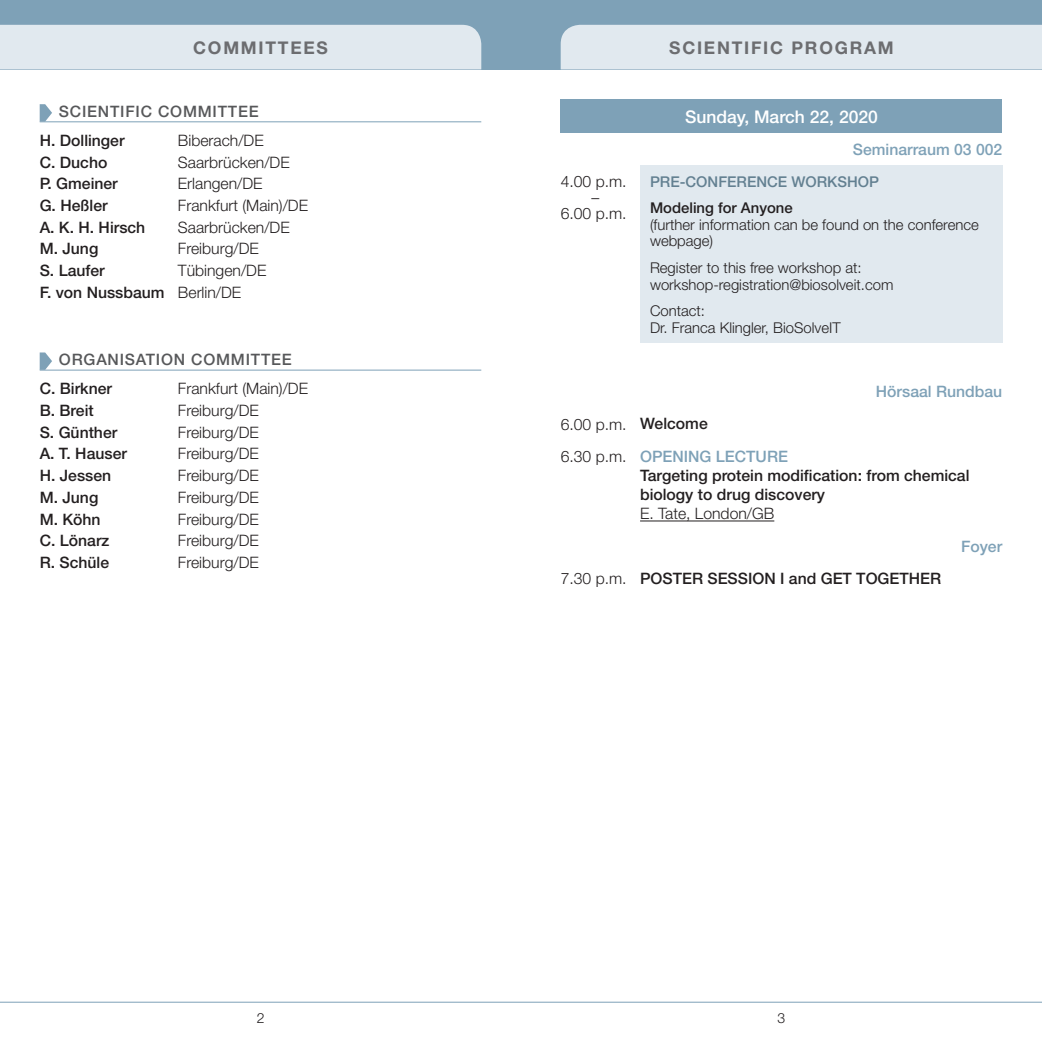
<style>
.page{position:relative;width:1042px;height:1042px;background:#fff}
.page>*{position:absolute;margin:0;border:0;box-sizing:border-box;transform-origin:0 0}
.t1{font:700 17.5px "Helvetica Neue";letter-spacing:.1em;color:#6c6d70}
.t2{font:500 17.5px "Helvetica Neue";color:#fff}
.t3{font:300 15.75px/15.8px "Helvetica Neue";color:#231f20}
.t4{font:500 15.75px/19.2px "Helvetica Neue";color:#231f20}
.t5{font:500 15.75px "Helvetica Neue";letter-spacing:.05em;color:#57585a}
.t6{font:500 15.75px "Helvetica Neue";color:#7ea1b7}
.t7{font:300 14.88px/16.6px "Helvetica Neue";color:#231f20}
.t8{font:500 14.88px "Helvetica Neue";color:#638091}
.t9{font:500 14.88px "Helvetica Neue";color:#231f20}
.t10{font:300 14px "Helvetica Neue";color:#231f20}
.s1{font-weight:500}
.s2{font-weight:500;color:#7ea1b7}
.s3{font-weight:300}
</style>
<div class="page">
<div style="left:0;top:0;width:1042px;height:69px;background:#7ea1b7"></div>
<div style="left:561px;top:25px;width:481px;height:44px;background:#e1e9ef"></div>
<div style="left:0;top:25px;width:481px;height:44px;background:#e1e9ef"></div>
<hr style="left:0;top:1002px;width:521px;height:1px;background:#7ea1b7">
<hr style="left:521px;top:1002px;width:521px;height:1px;background:#7ea1b7">
<hr style="left:40px;top:122px;width:441px;height:1px;background:#7ea1b7">
<hr style="left:40px;top:370px;width:441px;height:1px;background:#7ea1b7">
<svg style="left:40px;top:104px;width:12px;height:18px"></svg>
<svg style="left:40px;top:352px;width:12px;height:18px"></svg>
<div style="left:561px;top:99px;width:441px;height:34px;background:#7ea1b7"></div>
<div style="left:640px;top:165px;width:362px;height:178px;background:#e1e9ef"></div>
<hr style="left:640px;top:520px;width:134px;height:1px;background:#231f20">
<p class="t1" style="left:193px;top:37px;width:136px">COMMITTEES</p>
<p class="t5" style="left:59px;top:102px;width:201px">SCIENTIFIC COMMITTEE</p>
<p class="t4" style="left:40px;top:130px;width:86px">H. Dollinger</p>
<p class="t3" style="left:178px;top:132px;width:87px">Biberach/DE</p>
<p class="t4" style="left:40px;top:152px;width:69px">C. Ducho</p>
<p class="t3" style="left:178px;top:154px;width:113px">Saarbrücken/DE</p>
<p class="t4" style="left:40px;top:174px;width:80px">P. Gmeiner</p>
<p class="t3" style="left:178px;top:175px;width:86px">Erlangen/DE</p>
<p class="t4" style="left:40px;top:196px;width:69px">G. Heßler</p>
<p class="t3" style="left:178px;top:197px;width:132px">Frankfurt (Main)/DE</p>
<p class="t4" style="left:40px;top:217px;width:107px">A. K. H. Hirsch</p>
<p class="t3" style="left:178px;top:219px;width:113px">Saarbrücken/DE</p>
<p class="t4" style="left:40px;top:239px;width:60px">M. Jung</p>
<p class="t3" style="left:178px;top:241px;width:82px">Freiburg/DE</p>
<p class="t4" style="left:40px;top:261px;width:67px">S. Laufer</p>
<p class="t3" style="left:40px;top:259px;width:228px;line-height:21.7px;text-indent:138px">Tübingen/DE<br><span class="s1">F. von Nussbaum</span> Berlin/DE</p>
<p class="t5" style="left:59px;top:350px;width:234px">ORGANISATION COMMITTEE</p>
<p class="t4" style="left:40px;top:379px;width:74px">C. Birkner</p>
<p class="t3" style="left:178px;top:380px;width:132px">Frankfurt (Main)/DE</p>
<p class="t4" style="left:40px;top:400px;width:55px">B. Breit</p>
<p class="t3" style="left:178px;top:402px;width:82px">Freiburg/DE</p>
<p class="t4" style="left:40px;top:422px;width:79px">S. Günther</p>
<p class="t3" style="left:178px;top:424px;width:82px">Freiburg/DE</p>
<p class="t4" style="left:40px;top:444px;width:89px">A. T. Hauser</p>
<p class="t3" style="left:178px;top:445px;width:82px">Freiburg/DE</p>
<p class="t4" style="left:40px;top:466px;width:73px">H. Jessen</p>
<p class="t3" style="left:178px;top:467px;width:82px">Freiburg/DE</p>
<p class="t4" style="left:40px;top:487px;width:60px">M. Jung</p>
<p class="t3" style="left:178px;top:489px;width:82px">Freiburg/DE</p>
<p class="t4" style="left:40px;top:509px;width:62px">M. Köhn</p>
<p class="t3" style="left:178px;top:511px;width:82px">Freiburg/DE</p>
<p class="t4" style="left:40px;top:531px;width:71px">C. Lönarz</p>
<p class="t3" style="left:178px;top:532px;width:82px">Freiburg/DE</p>
<p class="t4" style="left:40px;top:552px;width:71px">R. Schüle</p>
<p class="t3" style="left:178px;top:554px;width:82px">Freiburg/DE</p>
<p class="t1" style="left:669px;top:37px;width:226px">SCIENTIFIC PROGRAM</p>
<p class="t2" style="left:685px;top:106px;width:194px">Sunday, March 22, 2020</p>
<p class="t6" style="left:853px;top:140px;width:151px">Seminarraum 03 002</p>
<p class="t3" style="left:561px;top:173px;width:67px;text-align:center">4.00 p.m. –<br>6.00 p.m.</p>
<p class="t8" style="left:650px;top:172px;width:230px">PRE-CONFERENCE WORKSHOP</p>
<p class="t9" style="left:650px;top:199px;width:144px">Modeling for Anyone</p>
<p class="t7" style="left:650px;top:216px;width:330px">(further information can be found on the conference webpage)</p>
<p class="t7" style="left:650px;top:259px;width:245px">Register to this free workshop at: workshop-registration@biosolveit.com</p>
<p class="t7" style="left:650px;top:302px;width:192px">Contact:<br>Dr. Franca Klingler, BioSolveIT</p>
<p class="t6" style="left:876px;top:382px;width:128px">Hörsaal Rundbau</p>
<p class="t3" style="left:561px;top:407px;width:229px;line-height:32px">6.00 p.m. <span class="s1">Welcome<br></span>6.30 p.m. <span class="s2">OPENING LECTURE</span></p>
<p class="t4" style="left:640px;top:465px;width:331px">Targeting protein modification: from chemical biology to drug discovery</p>
<p class="t3" style="left:640px;top:505px;width:136px">E. Tate, London/GB</p>
<p class="t6" style="left:961px;top:536px;width:43px">Foyer</p>
<p class="t4" style="left:561px;top:568px;width:382px"><span class="s3">7.30 p.m.</span> POSTER SESSION I and GET TOGETHER</p>
<p class="t10" style="left:257px;top:1010px;width:9px">2</p>
<p class="t10" style="left:777px;top:1010px;width:9px">3</p>
</div>
